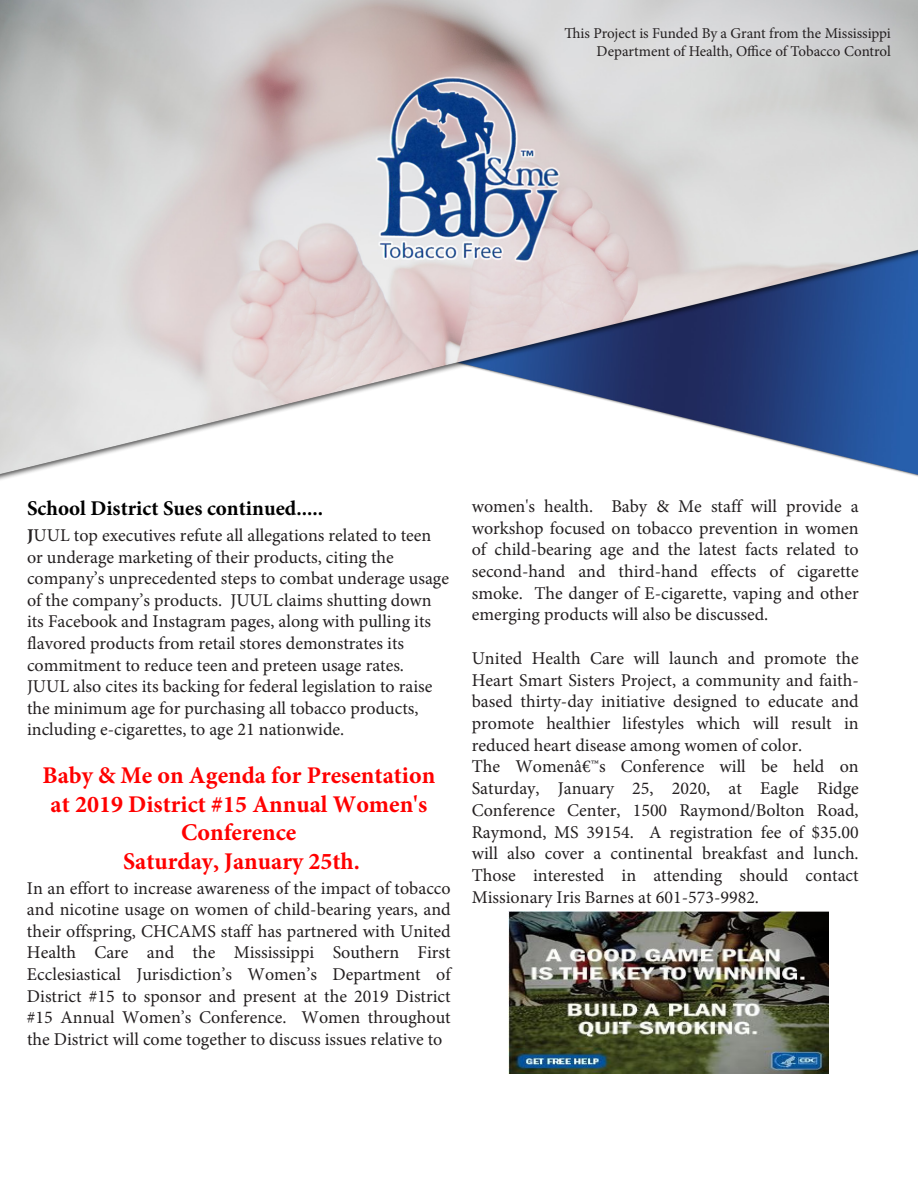
<style>
.page{position:relative;width:918px;height:1188px;background:#fff}
.page>*{position:absolute;margin:0;border:0;box-sizing:border-box;transform-origin:0 0}
.t1{font:700 24px/28.8px "Minion Pro";color:#f00;text-align:center}
.t2{font:700 21px "Minion Pro";color:#000}
.t3{font:18px/21.8px "Minion Pro";color:#231f20;text-align:justify}
.t4{font:15px/18px "Minion Pro";letter-spacing:-.005em;color:#231f20;text-align:right}
.s1{font-weight:700}
</style>
<div class="page">
<img style="left:0;top:0;width:918px;height:480px">
<img style="left:508px;top:912px;width:321px;height:162px">
<p class="t4" style="left:564px;top:24px;width:328px">This Project is Funded By a Grant from the Mississippi<br>Department of Health, Office of Tobacco Control</p>
<p class="t2" style="left:27px;top:493px;width:298px">School District Sues continued.....</p>
<p class="t3" style="left:27px;top:525px;width:424px;text-align:left"><span class="s1">J</span>UUL top executives refute all allegations related to teen or underage marketing of their products, citing the company’s unprecedented steps to combat underage usage of the company’s products. JUUL claims shutting down its Facebook and Instagram pages, along with pulling its flavored products from retail stores demonstrates its commitment to reduce teen and preteen usage rates.<br>JUUL also cites its backing for federal legislation to raise the minimum age for purchasing all tobacco products, including e-cigarettes, to age 21 nationwide.</p>
<p class="t1" style="left:42px;top:761px;width:394px">Baby &amp; Me on Agenda for Presentation at 2019 District #15 Annual Women's<br>Conference<br>Saturday, January 25th.</p>
<p class="t3" style="left:27px;top:877px;width:425px">In an effort to increase awareness of the impact of tobacco and nicotine usage on women of child-bearing years, and their offspring, CHCAMS staff has partnered with United Health Care and the Mississippi Southern First Ecclesiastical Jurisdiction’s Women’s Department of District #15 to sponsor and present at the 2019 District #15 Annual Women’s Conference. Women throughout the District will come together to discuss issues relative to</p>
<p class="t3" style="left:472px;top:495px;width:389px">women's health. Baby &amp; Me staff will provide a workshop focused on tobacco prevention in women of child-bearing age and the latest facts related to second-hand and third-hand effects of cigarette smoke. The danger of E-cigarette, vaping and other emerging products will also be discussed.</p>
<p class="t3" style="left:472px;top:647px;width:389px;text-align:left">United Health Care will launch and promote the Heart Smart Sisters Project, a community and faith&shy;based thirty-day initiative designed to educate and promote healthier lifestyles which will result in reduced heart disease among women of color.<br>The Womenâ€™s Conference will be held on Saturday, January 25, 2020, at Eagle Ridge Conference Center, 1500 Raymond/Bolton Road, Raymond, MS 39154. A registration fee of $35.00 will also cover a continental breakfast and lunch.<br>Those interested in attending should contact Missionary Iris Barnes at 601-573-9982.</p>
</div>
